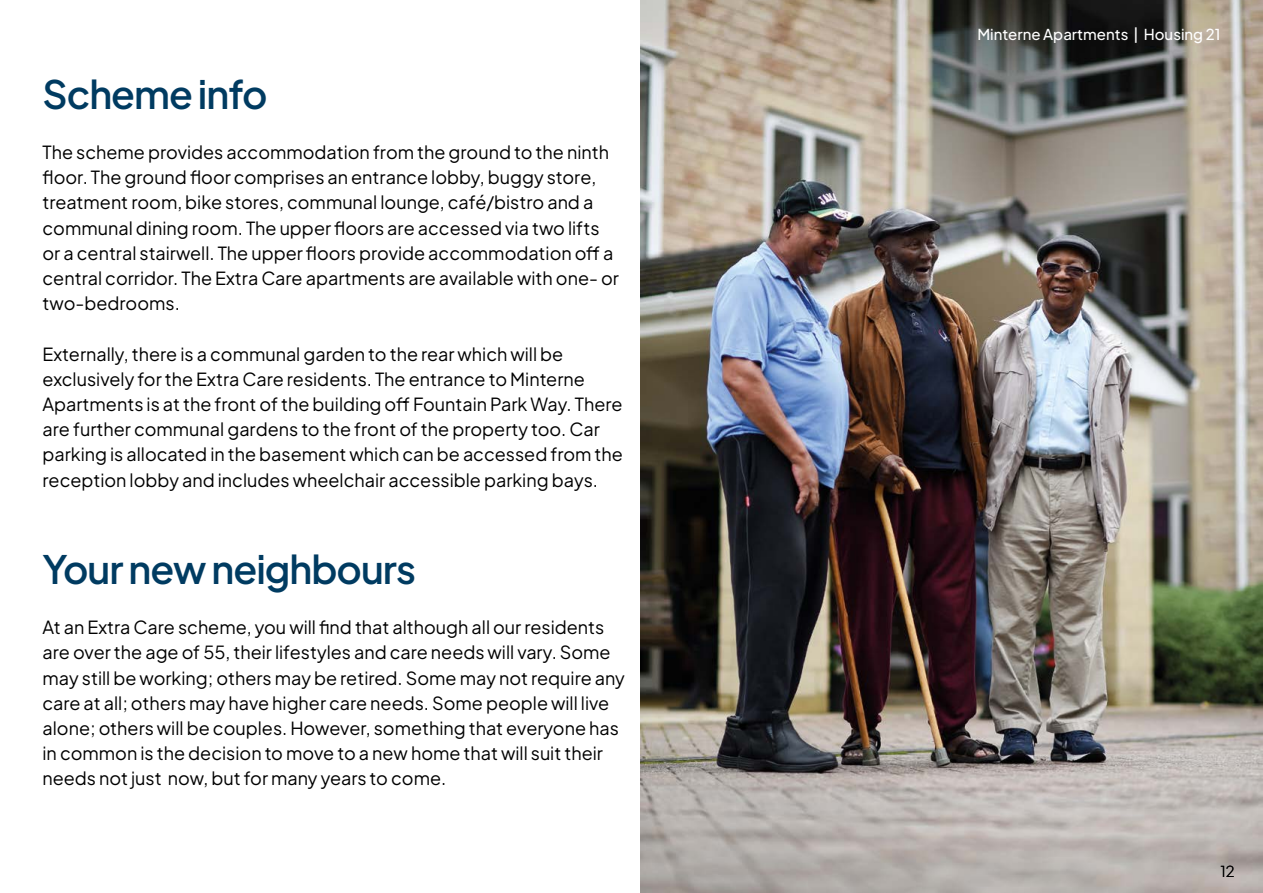
<style>
.page{position:relative;width:1263px;height:893px;background:#fff}
.page>*{position:absolute;margin:0;border:0;box-sizing:border-box;transform-origin:0 0}
.t1{font:600 39px "Plus Jakarta Sans";letter-spacing:-.025em;color:#003b61}
.t2{font:18px/25.2px "Plus Jakarta Sans";color:#000}
.t3{font:500 15px "Plus Jakarta Sans";color:#fff}
.t4{font:300 15px "Plus Jakarta Sans";color:#000}
</style>
<div class="page">
<img style="left:640px;top:0;width:623px;height:893px">
<h1 class="t1" style="left:43px;top:62px;width:227px">Scheme info</h1>
<p class="t2" style="left:43px;top:138px;width:578px">The scheme provides accommodation from the ground to the ninth floor. The ground floor comprises an entrance lobby, buggy store, treatment room, bike stores, communal lounge, café/bistro and a communal dining room. The upper floors are accessed via two lifts or a central stairwell. The upper floors provide accommodation off a central corridor. The Extra Care apartments are available with one- or two-bedrooms.</p>
<p class="t2" style="left:43px;top:339px;width:582px">Externally, there is a communal garden to the rear which will be exclusively for the Extra Care residents. The entrance to Minterne Apartments is at the front of the building off Fountain Park Way. There are further communal gardens to the front of the property too. Car parking is allocated in the basement which can be accessed from the reception lobby and includes wheelchair accessible parking bays.</p>
<h1 class="t1" style="left:43px;top:537px;width:375px">Your new neighbours</h1>
<p class="t2" style="left:43px;top:613px;width:584px">At an Extra Care scheme, you will find that although all our residents are over the age of 55, their lifestyles and care needs will vary. Some may still be working; others may be retired. Some may not require any care at all; others may have higher care needs. Some people will live alone; others will be couples. However, something that everyone has in common is the decision to move to a new home that will suit their needs not just now, but for many years to come.</p>
<p class="t3" style="left:977px;top:22px;width:244px">Minterne Apartments | Housing 21</p>
<p class="t4" style="left:1220px;top:859px;width:16px">12</p>
</div>
